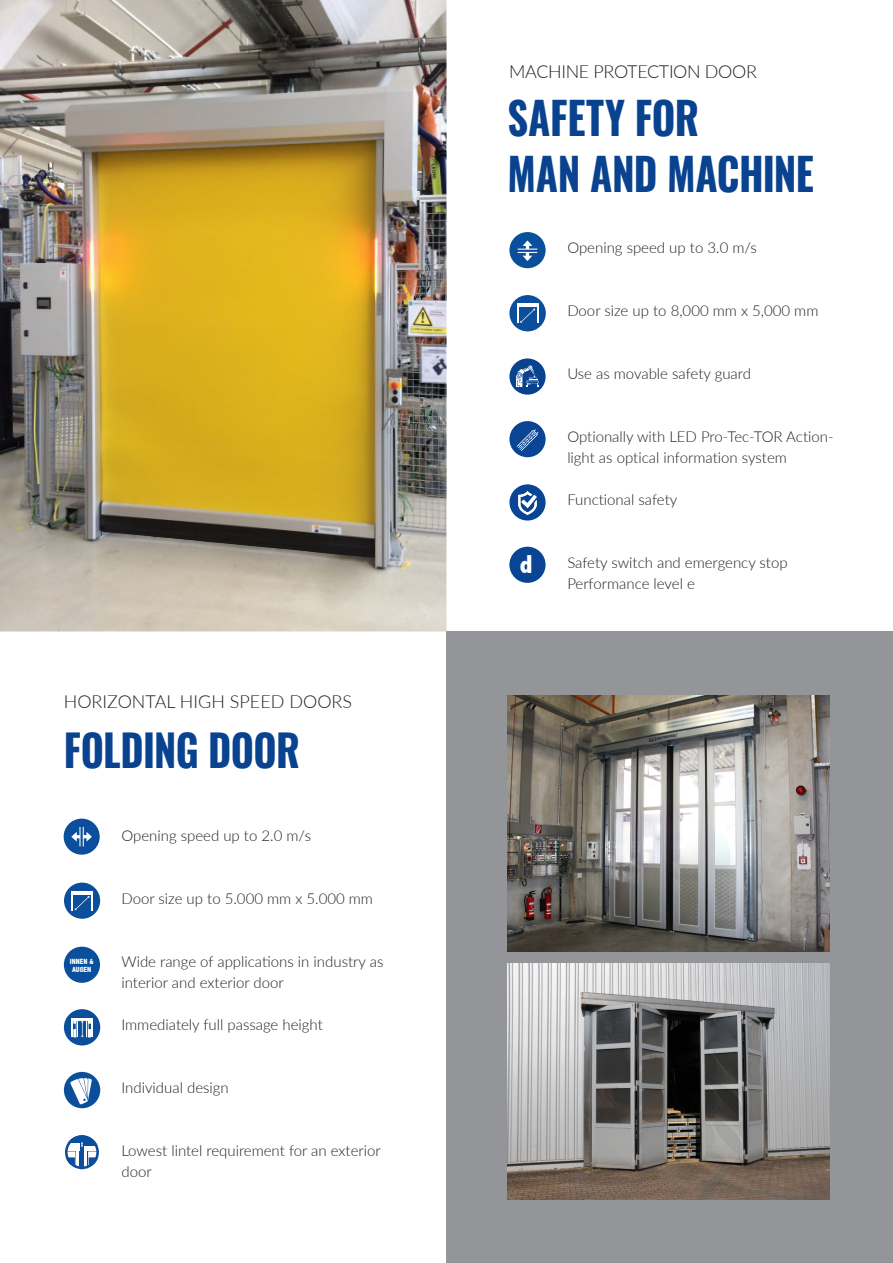
<style>
.page{position:relative;width:893px;height:1263px;background:#fff}
.page>*{position:absolute;margin:0;border:0;box-sizing:border-box;transform-origin:0 0}
.t1{font:700 44.55px/55.5px "Oswald";letter-spacing:-.01em;color:#09428e;scale:.91 1}
.t2{font:700 43.65px "Oswald";letter-spacing:-.02em;color:#09428e;scale:.91 1}
.t3{font:800 condensed 25.95px "Abadi";color:#fff}
.t4{font:300 18px "Lato";color:#231f20}
.t5{font:300 18px "Lato";letter-spacing:-.02em;color:#231f20}
.t6{font:300 15px/21px "Lato";color:#231f20}
.t7{font:800 condensed 7.5px/7.8px "Abadi";color:#fff;text-align:center}
</style>
<div class="page">
<div style="left:446px;top:632px;width:447px;height:631px;background:#939598"></div>
<img style="left:507px;top:696px;width:322px;height:255px">
<img style="left:0;top:0;width:446px;height:631px">
<img style="left:102px;top:529px;width:272px;height:29px">
<img style="left:507px;top:964px;width:322px;height:236px">
<div style="left:509px;top:484px;width:37px;height:36px;background:#094594;border-radius:50%"></div>
<svg style="left:518px;top:491px;width:19px;height:24px"></svg>
<div style="left:509px;top:547px;width:37px;height:36px;background:#094594;border-radius:50%"></div>
<div style="left:509px;top:232px;width:37px;height:36px;background:#0a4f9b;border-radius:50%"></div>
<svg style="left:518px;top:240px;width:19px;height:21px"></svg>
<div style="left:509px;top:421px;width:37px;height:36px;background:#094594;border-radius:50%"></div>
<svg style="left:517px;top:429px;width:21px;height:22px"></svg>
<div style="left:509px;top:358px;width:37px;height:37px;background:#09428e;border-radius:50%"></div>
<svg style="left:516px;top:365px;width:23px;height:22px"></svg>
<div style="left:64px;top:1009px;width:36px;height:36px;background:#0b4e9b;border-radius:50%"></div>
<hr style="left:71px;top:1018px;width:22px;height:2px;background:#fff">
<svg style="left:71px;top:1020px;width:22px;height:17px"></svg>
<div style="left:64px;top:1072px;width:36px;height:36px;background:#0b4e9b;border-radius:50%"></div>
<svg style="left:70px;top:1078px;width:22px;height:26px"></svg>
<svg style="left:65px;top:1135px;width:34px;height:35px"></svg>
<div style="left:64px;top:819px;width:36px;height:36px;background:#0b4e9b;border-radius:50%"></div>
<svg style="left:71px;top:827px;width:21px;height:19px"></svg>
<div style="left:509px;top:295px;width:37px;height:36px;background:#0b4e9b;border-radius:50%"></div>
<hr style="left:517px;top:304px;width:21px;height:2px;background:#fff">
<svg style="left:517px;top:306px;width:21px;height:17px"></svg>
<div style="left:64px;top:947px;width:36px;height:36px;background:#0a4f9c;border-radius:50%"></div>
<div style="left:64px;top:882px;width:36px;height:37px;background:#0b4e9b;border-radius:50%"></div>
<hr style="left:71px;top:891px;width:22px;height:2px;background:#fff">
<svg style="left:71px;top:894px;width:22px;height:17px"></svg>
<p class="t4" style="left:64px;top:689px;width:290px">HORIZONTAL HIGH SPEED DOORS</p>
<h2 class="t2" style="left:64px;top:711px;width:261px">FOLDING DOOR</h2>
<p class="t6" style="left:121px;top:825px;width:191px">Opening speed up to 2.0 m/s</p>
<p class="t7" style="left:70px;top:957px;width:25px">INNEN &amp;<br>AUßEN</p>
<p class="t6" style="left:121px;top:888px;width:253px">Door size up to 5.000 mm x 5.000 mm</p>
<p class="t6" style="left:121px;top:951px;width:263px">Wide range of applications in industry as interior and exterior door</p>
<p class="t6" style="left:121px;top:1014px;width:203px">Immediately full passage height</p>
<p class="t6" style="left:121px;top:1077px;width:109px">Individual design</p>
<p class="t6" style="left:121px;top:1140px;width:261px">Lowest lintel requirement for an exterior door</p>
<p class="t5" style="left:509px;top:59px;width:249px">MACHINE PROTECTION DOOR</p>
<h1 class="t1" style="left:507px;top:86px;width:338px">SAFETY FOR<br>MAN AND MACHINE</h1>
<p class="t6" style="left:567px;top:237px;width:191px">Opening speed up to 3.0 m/s</p>
<p class="t6" style="left:567px;top:300px;width:253px">Door size up to 8,000 mm x 5,000 mm</p>
<p class="t6" style="left:567px;top:363px;width:185px">Use as movable safety guard</p>
<h3 class="t3" style="left:520px;top:550px;width:14px">d</h3>
<p class="t6" style="left:567px;top:426px;width:268px">Optionally with LED Pro-Tec-TOR Action&shy;light as optical information system</p>
<p class="t6" style="left:567px;top:489px;width:111px">Functional safety</p>
<p class="t6" style="left:567px;top:552px;width:222px">Safety switch and emergency stop<br>Performance level e</p>
</div>
